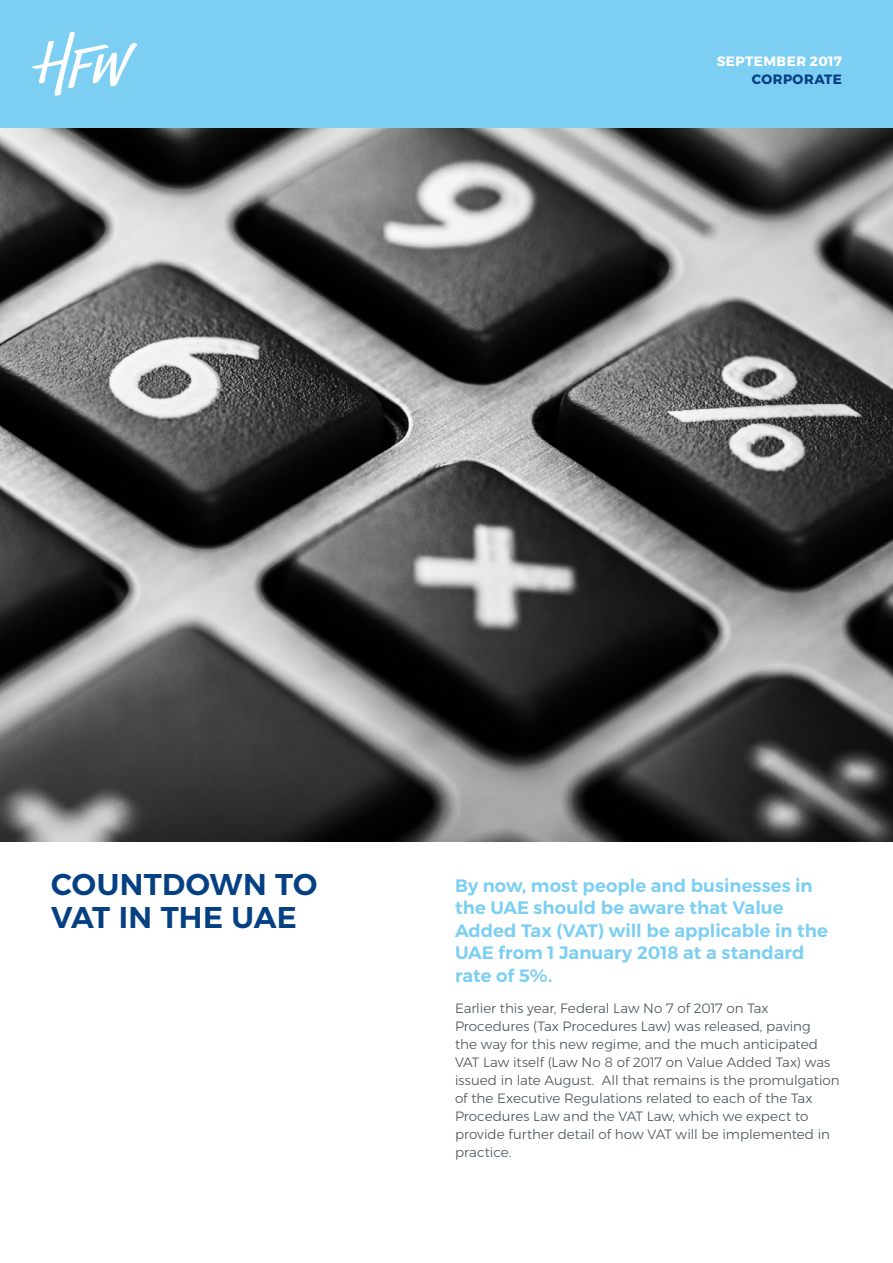
<style>
.page{position:relative;width:893px;height:1263px;background:#fff}
.page>*{position:absolute;margin:0;border:0;box-sizing:border-box;transform-origin:0 0}
.BRIEFING_Heading{font:600 30px/33px "Montserrat";letter-spacing:.005em;color:#054082}
.BRIEFING_Intro_Para{font:600 18px/22.5px "Montserrat";color:#7ccff2}
.BRIEFING_Body_text{font:300 13.5px/18px "Montserrat";color:#475259}
.t1{font:700 13.5px "Montserrat";letter-spacing:.035em;color:#fff}
.t2{font:700 13.5px "Montserrat";letter-spacing:.03em;color:#054082}
</style>
<div class="page">
<img style="left:0;top:128px;width:893px;height:714px">
<div style="left:0;top:0;width:893px;height:128px;background:#7ccff2"></div>
<svg style="left:32px;top:32px;width:105px;height:64px"></svg>
<p class="t1" style="left:717px;top:51px;width:127px">SEPTEMBER 2017</p>
<p class="t2" style="left:752px;top:69px;width:92px">CORPORATE</p>
<p class="BRIEFING_Heading" style="left:51px;top:868px;width:268px">COUNTDOWN TO<br>VAT IN THE UAE</p>
<p class="BRIEFING_Intro_Para" style="left:455px;top:874px;width:374px">By now, most people and businesses in the UAE should be aware that Value<br>Added Tax (VAT) will be applicable in the<br>UAE from 1 January 2018 at a standard rate of 5%.</p>
<p class="BRIEFING_Body_text" style="left:455px;top:998px;width:386px">Earlier this year, Federal Law No 7 of 2017 on Tax Procedures (Tax Procedures Law) was released, paving<br>the way for this new regime, and the much anticipated VAT Law itself (Law No 8 of 2017 on Value Added Tax) was issued in late August. All that remains is the promulgation of the Executive Regulations related to each of the Tax Procedures Law and the VAT Law, which we expect to provide further detail of how VAT will be implemented in practice.</p>
</div>
